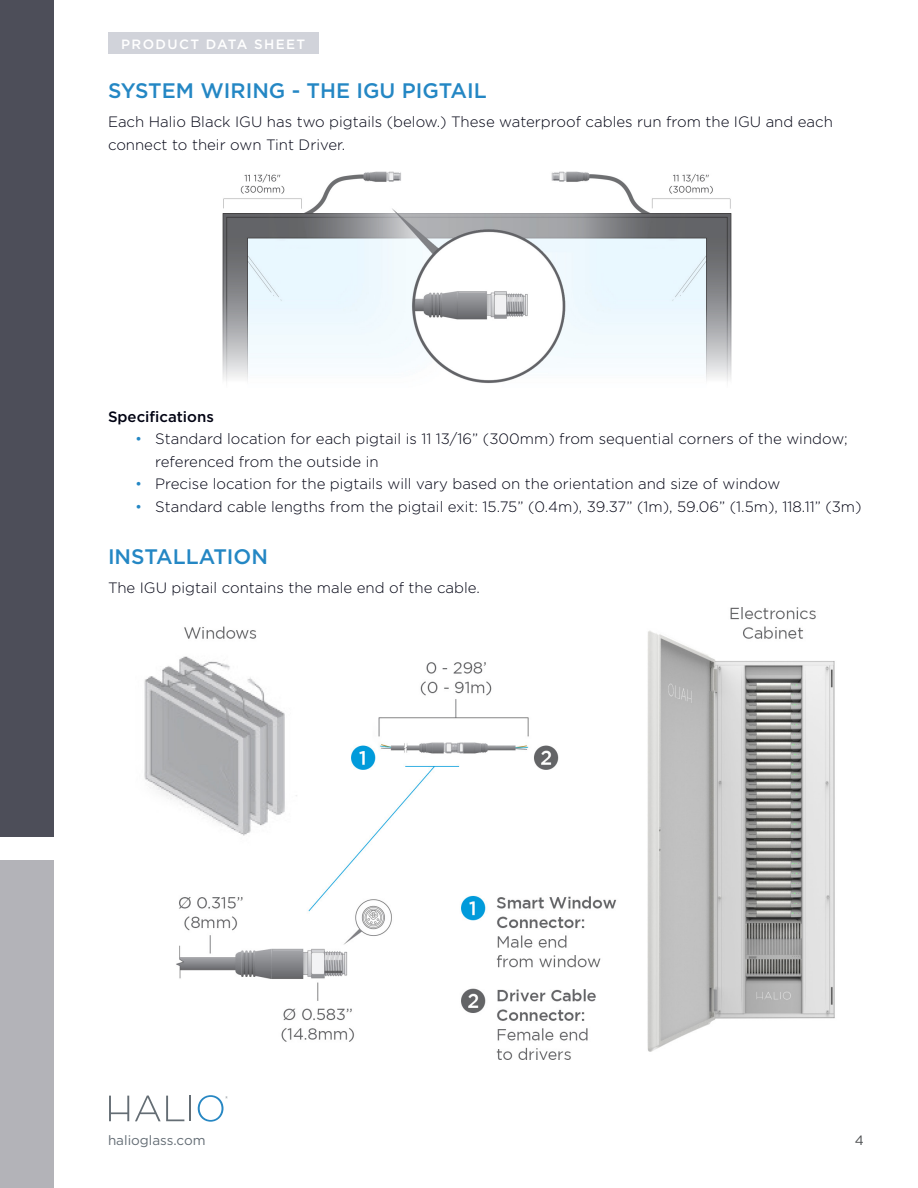
<style>
.page{position:relative;width:918px;height:1188px;background:#fff}
.page>*{position:absolute;margin:0;border:0;box-sizing:border-box;transform-origin:0 0}
.t1{font:500 21px "Gotham";color:#2487c4}
.t2{font:300 15px/22.5px "Gotham";color:#000212}
.t3{font:500 15px "Gotham";color:#000212}
.t4{font:500 13.5px "Gotham";letter-spacing:.1em;color:#fff}
.t5{font:13.5px "Gotham";color:#646d75}
.t6{font:13.5px "Gotham";color:#4c4e50}
.s1{color:#2487c4}
</style>
<div class="page">
<svg style="left:135px;top:1096px;width:49px;height:25px"></svg>
<hr style="left:189px;top:1096px;width:2px;height:25px;background:#646d74">
<svg style="left:109px;top:1096px;width:20px;height:25px"></svg>
<svg style="left:198px;top:1095px;width:30px;height:27px"></svg>
<div style="left:0;top:0;width:54px;height:837px;background:#4d4e59"></div>
<div style="left:0;top:860px;width:54px;height:328px;background:#b3b3b8"></div>
<div style="left:108px;top:33px;width:211px;height:21px;background:#d1d3da"></div>
<img style="left:223px;top:171px;width:509px;height:212px">
<img style="left:144px;top:608px;width:691px;height:451px">
<p class="t4" style="left:121px;top:35px;width:186px">PRODUCT DATA SHEET</p>
<p class="t1" style="left:108px;top:77px;width:380px">SYSTEM WIRING - THE IGU PIGTAIL</p>
<p class="t2" style="left:108px;top:110px;width:727px">Each Halio Black IGU has two pigtails (below.) These waterproof cables run from the IGU and each connect to their own Tint Driver.</p>
<p class="t3" style="left:108px;top:407px;width:107px">Specifications</p>
<p class="t2" style="left:155px;top:427px;width:694px;text-indent:-20px"><span class="s1">•</span> Standard location for each pigtail is 11 13/16” (300mm) from sequential corners of the window; referenced from the outside in</p>
<p class="t2" style="left:135px;top:472px;width:647px"><span class="s1">•</span> Precise location for the pigtails will vary based on the orientation and size of window</p>
<p class="t2" style="left:135px;top:495px;width:728px"><span class="s1">•</span> Standard cable lengths from the pigtail exit: 15.75” (0.4m), 39.37” (1m), 59.06” (1.5m), 118.11” (3m)</p>
<p class="t1" style="left:108px;top:543px;width:162px">INSTALLATION</p>
<p class="t2" style="left:108px;top:576px;width:373px">The IGU pigtail contains the male end of the cable.</p>
<p class="t5" style="left:108px;top:1131px;width:99px">halioglass.com</p>
<p class="t6" style="left:855px;top:1131px;width:11px">4</p>
</div>
